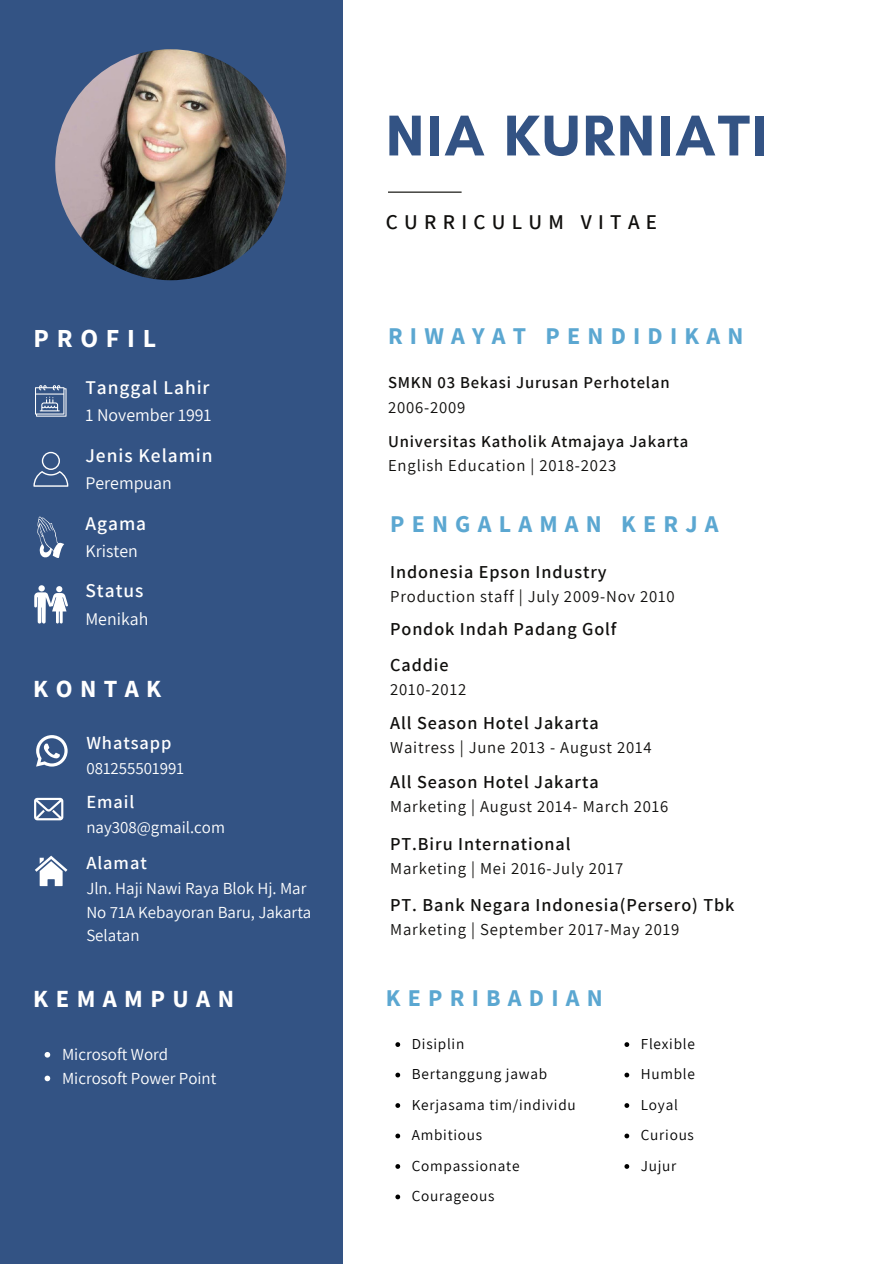
<style>
.page{position:relative;width:894px;height:1264px;background:#fff}
.page>*{position:absolute;margin:0;border:0;box-sizing:border-box;transform-origin:0 0}
.t1{font:700 58.5px "Glacial Indifference";letter-spacing:.035em;color:#335384}
.t2{font:700 25.95px "Source Sans Pro";letter-spacing:.3em;color:#fff}
.t3{font:700 24.6px "Source Sans Pro";letter-spacing:.3em;color:#fff}
.t4{font:700 24px "Source Sans Pro";letter-spacing:.3em;color:#5ba7d1}
.t5{font:600 21px "Assistant";letter-spacing:.3em;color:#100f0d}
.t6{font:600 19.5px "Assistant";letter-spacing:.05em;color:#fff}
.t7{font:600 18.45px "Assistant";letter-spacing:.05em;color:#fff}
.t8{font:600 18.15px "Assistant";letter-spacing:.05em;color:#100f0d}
.t9{font:17.85px "Assistant";color:#fff}
.t10{font:16.95px/23.1px "Assistant";color:#fff}
.t11{font:16.65px "Assistant";letter-spacing:.05em;color:#100f0d}
.t12{font:600 16.65px "Assistant";letter-spacing:.05em;color:#100f0d}
.t13{font:15.3px "Assistant";letter-spacing:.05em;color:#000}
</style>
<div class="page">
<div style="left:0;top:0;width:342px;height:1263px;background:#335384"></div>
<img style="left:55px;top:49px;width:231px;height:231px;border-radius:50%">
<svg style="left:388px;top:191px;width:73px;height:2px"></svg>
<svg style="left:36px;top:735px;width:32px;height:31px"></svg>
<svg style="left:35px;top:855px;width:32px;height:31px"></svg>
<svg style="left:34px;top:797px;width:29px;height:23px"></svg>
<svg style="left:35px;top:385px;width:31px;height:31px"></svg>
<svg style="left:33px;top:452px;width:35px;height:35px"></svg>
<svg style="left:37px;top:516px;width:27px;height:42px"></svg>
<svg style="left:34px;top:586px;width:34px;height:37px"></svg>
<svg style="left:395px;top:1042px;width:5px;height:4px"></svg>
<svg style="left:395px;top:1072px;width:5px;height:5px"></svg>
<svg style="left:395px;top:1103px;width:5px;height:4px"></svg>
<svg style="left:395px;top:1133px;width:5px;height:5px"></svg>
<svg style="left:395px;top:1164px;width:5px;height:4px"></svg>
<svg style="left:395px;top:1194px;width:5px;height:5px"></svg>
<svg style="left:45px;top:1052px;width:5px;height:5px"></svg>
<svg style="left:45px;top:1075px;width:5px;height:6px"></svg>
<svg style="left:624px;top:1042px;width:5px;height:4px"></svg>
<svg style="left:624px;top:1072px;width:5px;height:5px"></svg>
<svg style="left:624px;top:1103px;width:5px;height:4px"></svg>
<svg style="left:624px;top:1133px;width:5px;height:5px"></svg>
<svg style="left:624px;top:1164px;width:5px;height:4px"></svg>
<p class="t2" style="left:33px;top:321px;width:124px">PROFIL</p>
<p class="t6" style="left:85px;top:373px;width:126px">Tanggal Lahir</p>
<p class="t9" style="left:85px;top:402px;width:128px">1 November 1991</p>
<p class="t6" style="left:85px;top:442px;width:129px">Jenis Kelamin</p>
<p class="t9" style="left:85px;top:470px;width:88px">Perempuan</p>
<p class="t6" style="left:85px;top:510px;width:62px">Agama</p>
<p class="t9" style="left:85px;top:539px;width:54px">Kristen</p>
<p class="t6" style="left:85px;top:577px;width:59px">Status</p>
<p class="t9" style="left:85px;top:606px;width:64px">Menikah</p>
<p class="t3" style="left:33px;top:672px;width:129px">KONTAK</p>
<p class="t7" style="left:86px;top:730px;width:87px">Whatsapp</p>
<p class="t10" style="left:86px;top:756px;width:99px">081255501991</p>
<p class="t7" style="left:86px;top:789px;width:49px">Email</p>
<p class="t10" style="left:86px;top:815px;width:140px">nay308@gmail.com</p>
<p class="t7" style="left:86px;top:850px;width:62px">Alamat</p>
<p class="t10" style="left:86px;top:876px;width:226px">Jln. Haji Nawi Raya Blok Hj. Mar<br>No 71A Kebayoran Baru, Jakarta<br>Selatan</p>
<p class="t3" style="left:33px;top:982px;width:202px">KEMAMPUAN</p>
<p class="t10" style="left:62px;top:1042px;width:108px">Microsoft Word</p>
<p class="t10" style="left:62px;top:1065px;width:156px">Microsoft Power Point</p>
<p class="t1" style="left:386px;top:100px;width:383px">NIA KURNIATI</p>
<p class="t5" style="left:386px;top:207px;width:273px">CURRICULUM VITAE</p>
<p class="t4" style="left:388px;top:320px;width:357px">RIWAYAT PENDIDIKAN</p>
<p class="t12" style="left:388px;top:371px;width:283px">SMKN 03 Bekasi Jurusan Perhotelan</p>
<p class="t11" style="left:388px;top:396px;width:79px">2006-2009</p>
<p class="t12" style="left:388px;top:430px;width:302px">Universitas Katholik Atmajaya Jakarta</p>
<p class="t11" style="left:388px;top:454px;width:230px">English Education | 2018-2023</p>
<p class="t4" style="left:390px;top:509px;width:330px">PENGALAMAN KERJA</p>
<p class="t8" style="left:390px;top:559px;width:218px">Indonesia Epson Industry</p>
<p class="t11" style="left:390px;top:584px;width:286px">Production staff | July 2009-Nov 2010</p>
<p class="t8" style="left:390px;top:617px;width:228px">Pondok Indah Padang Golf</p>
<p class="t8" style="left:390px;top:652px;width:60px">Caddie</p>
<p class="t11" style="left:390px;top:678px;width:78px">2010-2012</p>
<p class="t8" style="left:390px;top:710px;width:210px">All Season Hotel Jakarta</p>
<p class="t11" style="left:390px;top:736px;width:263px">Waitress | June 2013 - August 2014</p>
<p class="t8" style="left:390px;top:769px;width:210px">All Season Hotel Jakarta</p>
<p class="t11" style="left:390px;top:795px;width:279px">Marketing | August 2014- March 2016</p>
<p class="t8" style="left:390px;top:831px;width:182px">PT.Biru International</p>
<p class="t11" style="left:390px;top:856px;width:235px">Marketing | Mei 2016-July 2017</p>
<p class="t8" style="left:390px;top:892px;width:346px">PT. Bank Negara Indonesia(Persero) Tbk</p>
<p class="t11" style="left:390px;top:917px;width:291px">Marketing | September 2017-May 2019</p>
<p class="t4" style="left:386px;top:982px;width:218px">KEPRIBADIAN</p>
<p class="t13" style="left:411px;top:1033px;width:54px">Disiplin</p>
<p class="t13" style="left:411px;top:1063px;width:137px">Bertanggung jawab</p>
<p class="t13" style="left:411px;top:1094px;width:165px">Kerjasama tim/individu</p>
<p class="t13" style="left:411px;top:1124px;width:72px">Ambitious</p>
<p class="t13" style="left:411px;top:1155px;width:109px">Compassionate</p>
<p class="t13" style="left:411px;top:1185px;width:84px">Courageous</p>
<p class="t13" style="left:640px;top:1033px;width:56px">Flexible</p>
<p class="t13" style="left:640px;top:1063px;width:56px">Humble</p>
<p class="t13" style="left:640px;top:1094px;width:39px">Loyal</p>
<p class="t13" style="left:640px;top:1124px;width:55px">Curious</p>
<p class="t13" style="left:640px;top:1155px;width:37px">Jujur</p>
</div>
